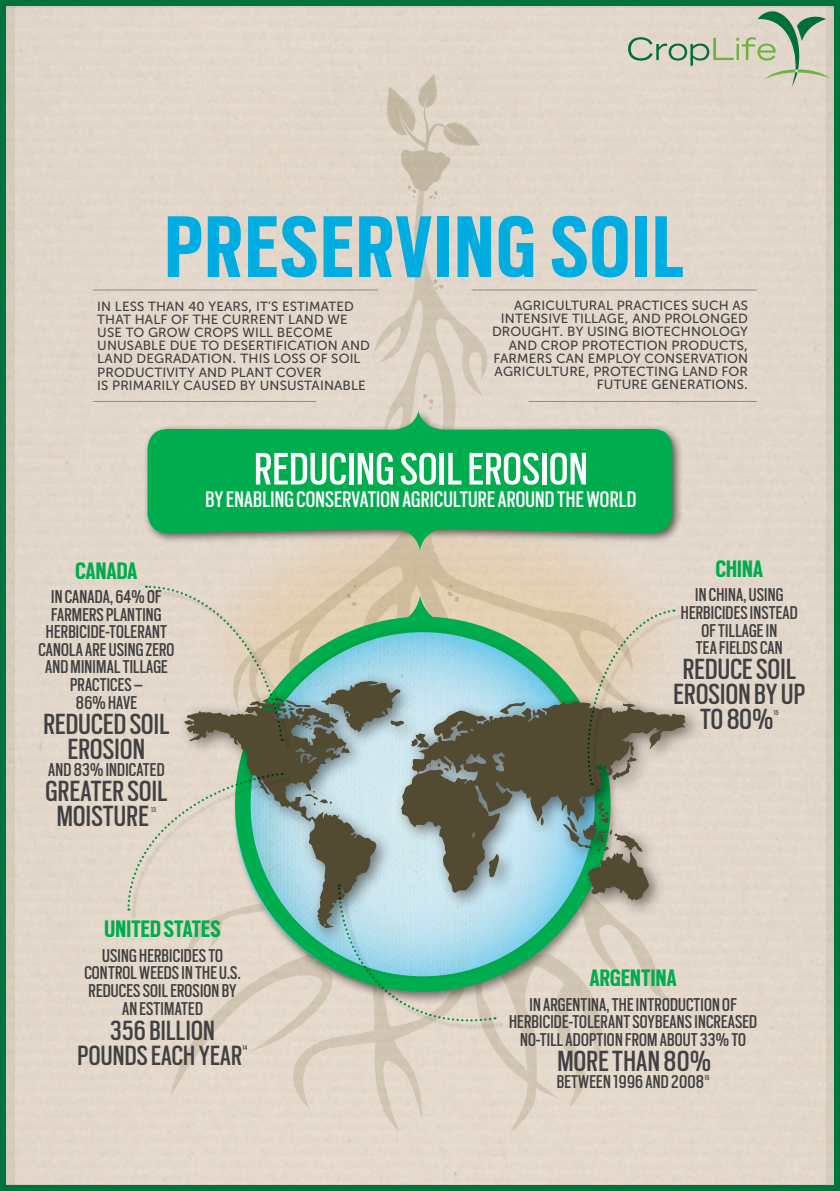
<style>
.page{position:relative;width:840px;height:1191px;background:#fff}
.page>*{position:absolute;margin:0;border:0;box-sizing:border-box;transform-origin:0 0}
.t1{font:700 97px "Scout Cond";letter-spacing:.03em;color:#00ade0}
.t2{font:50.4px "Scout Cond";letter-spacing:.01em;color:#fff}
.t3{font:32.4px/25px "Scout Cond";letter-spacing:.01em;color:#414042;text-align:center}
.t4{font:30.8px/25px "Scout Cond";letter-spacing:.01em;color:#414042;text-align:center}
.t5{font:700 26.4px "Scout Cond";letter-spacing:.01em;color:#00ad4e}
.t6{font:25px "Scout Cond";letter-spacing:.01em;color:#fff}
.t7{font:20.6px/17.6px "Scout Cond";letter-spacing:.01em;color:#414042;text-align:center}
.t8{font:13.2px/13.2px "Museo Sans 500";letter-spacing:.01em;color:#414042}
.t9{font:7.8px "Scout Cond";letter-spacing:-.005em;color:#414042}
.s1{font-size:15.4px}
</style>
<div class="page">
<div style="left:225px;top:190px;width:464px;height:941px;background:#e3d7cb"></div>
<svg style="left:207px;top:515px;width:466px;height:252px;background:#e0ceb5"></svg>
<hr style="left:93px;top:290px;width:285px;height:1px;background:#8b8e90">
<hr style="left:528px;top:401px;width:228px;height:1px;background:#8b8e90">
<hr style="left:93px;top:401px;width:223px;height:1px;background:#8b8e90">
<hr style="left:471px;top:290px;width:285px;height:1px;background:#8b8e90">
<svg style="left:386px;top:74px;width:94px;height:125px;background:#d8cdbd"></svg>
<div style="left:176px;top:672px;width:527px;height:273px;background:#e3d7cb"></div>
<div style="left:143px;top:408px;width:540px;height:136px;background:#000;opacity:.6"></div>
<svg style="left:147px;top:411px;width:525px;height:122px;background:#3bb56d"></svg>
<div style="left:200px;top:453px;width:434px;height:59px;background:#00ad4e"></div>
<svg style="left:433px;top:279px;width:10px;height:11px"></svg>
<svg style="left:423px;top:393px;width:10px;height:16px"></svg>
<svg style="left:400px;top:529px;width:38px;height:20px"></svg>
<svg style="left:126px;top:584px;width:559px;height:547px;background:#b6bfb0"></svg>
<div style="left:825px;top:0;width:14px;height:1191px;background:#d6cbbc"></div>
<div style="left:0;top:0;width:14px;height:1191px;background:#d6cbbb"></div>
<div style="left:0;top:0;width:839px;height:1191px;border:6px solid #00723e"></div>
<svg style="left:627px;top:11px;width:202px;height:75px;background:#caccb9"></svg>
<h1 class="t1" style="left:165px;top:184px;width:520px">PRESERVINGSOIL</h1>
<p class="t8" style="left:97px;top:299px;width:274px">IN LESS THAN 40 YEARS<span class="s1">,</span> IT’S ESTIMATED THAT HALF OF THE CURRENT LAND WE USE TO GROW CROPS WILL BECOME UNUSABLE DUE TO DESERTIFICATION AND LAND DEGRADATION<span class="s1">.</span> THIS LOSS OF SOIL PRODUCTIVITY AND PLANT COVER<br>IS PRIMARILY CAUSED BY UNSUSTAINABLE</p>
<p class="t8" style="left:491px;top:299px;width:257px;text-align:right">AGRICULTURAL PRACTICES SUCH AS<br>INTENSIVE TILLAGE<span class="s1">,</span> AND PROLONGED<br>DROUGHT<span class="s1">.</span> BY USING BIOTECHNOLOGY<br>AND CROP PROTECTION PRODUCTS<span class="s1">,<br></span>FARMERS CAN EMPLOY CONSERVATION<br>AGRICULTURE<span class="s1">,</span> PROTECTING LAND FOR<br>FUTURE GENERATIONS<span class="s1">.</span></p>
<h3 class="t5" style="left:75px;top:553px;width:63px">CANADA</h3>
<h3 class="t7" style="left:38px;top:586px;width:137px">IN CANADA, 64% OF<br>FARMERS PLANTING<br>HERBICIDE-TOLERANT<br>CANOLAARE USING ZERO<br>AND MINIMAL TILLAGE<br>PRACTICES –<br>86% HAVE</h3>
<h3 class="t3" style="left:43px;top:709px;width:127px">REDUCED SOIL<br>EROSION</h3>
<h3 class="t7" style="left:48px;top:760px;width:118px">AND 83% INDICATED</h3>
<h3 class="t3" style="left:46px;top:777px;width:123px">GREATER SOIL<br>MOISTURE</h3>
<p class="t9" style="left:151px;top:804px;width:6px">13</p>
<h2 class="t2" style="left:254px;top:436px;width:335px">REDUCINGSOILEROSION</h2>
<h3 class="t6" style="left:205px;top:482px;width:432px">BY ENABLING CONSERVATION AGRICULTURE AROUND THE WORLD</h3>
<h3 class="t5" style="left:715px;top:552px;width:49px">CHINA</h3>
<h3 class="t7" style="left:680px;top:585px;width:118px">IN CHINA, USING<br>HERBICIDES INSTEAD<br>OFTILLAGE IN<br>TEAFIELDS CAN</h3>
<h3 class="t3" style="left:673px;top:655px;width:133px">REDUCE SOIL<br>EROSION BY UP<br>TO 80%</h3>
<p class="t9" style="left:773px;top:707px;width:6px">15</p>
<h3 class="t5" style="left:104px;top:912px;width:117px">UNITED STATES</h3>
<h3 class="t7" style="left:84px;top:945px;width:158px">USING HERBICIDES TO<br>CONTROL WEEDS IN THE U.S.<br>REDUCESSOILEROSION BY<br>ANESTIMATED</h3>
<h3 class="t4" style="left:78px;top:1016px;width:166px">356 BILLION<br>POUNDS EACH YEAR</h3>
<p class="t9" style="left:242px;top:1042px;width:6px">14</p>
<h3 class="t5" style="left:589px;top:961px;width:88px">ARGENTINA</h3>
<h3 class="t7" style="left:509px;top:994px;width:249px">IN ARGENTINA, THE INTRODUCTION OF<br>HERBICIDE-TOLERANT SOYBEANS INCREASED<br>NO-TILL ADOPTION FROMABOUT 33% TO</h3>
<h3 class="t3" style="left:557px;top:1046px;width:155px">MORE THAN 80%</h3>
<h3 class="t7" style="left:556px;top:1072px;width:149px">BETWEEN 1996 AND 2008</h3>
<p class="t9" style="left:704px;top:1072px;width:7px">16</p>
</div>
